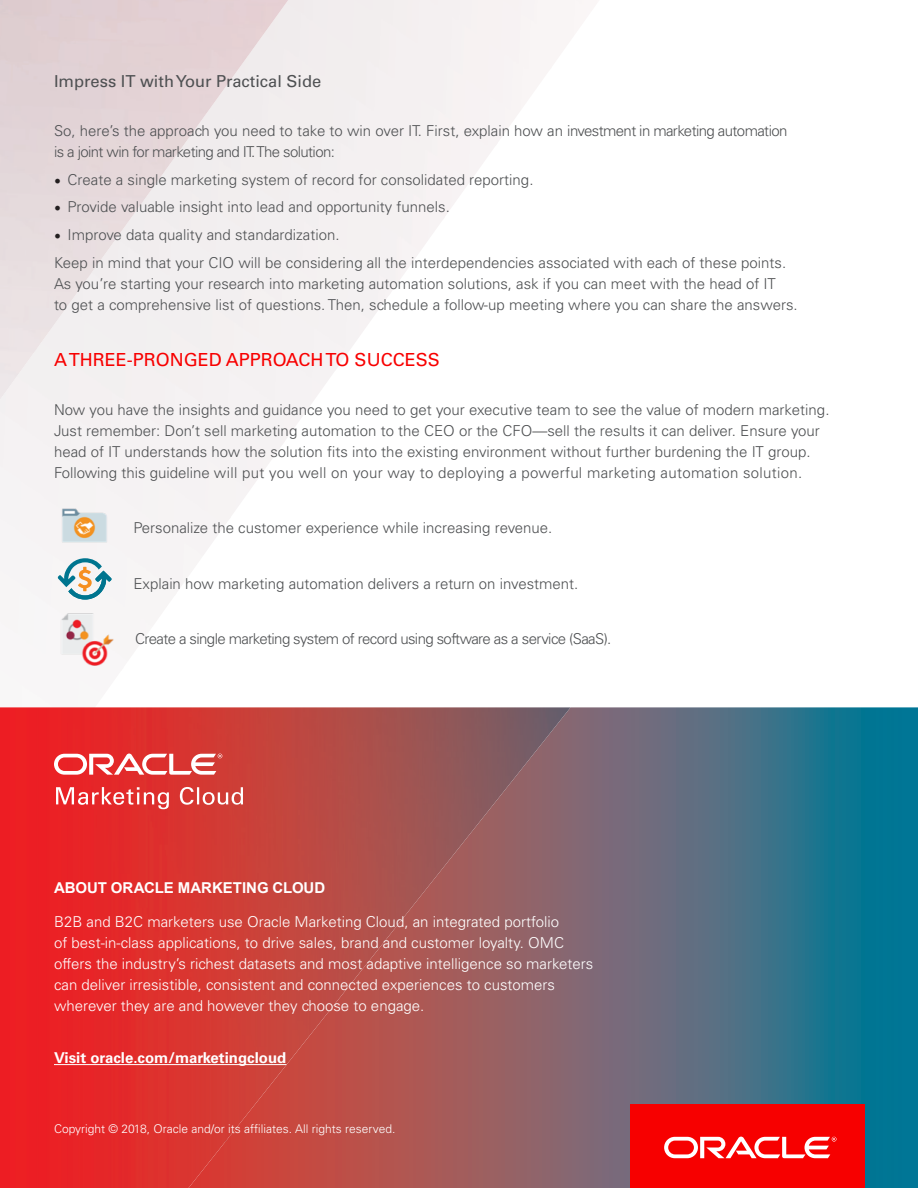
<style>
.page{position:relative;width:918px;height:1188px;background:#fff}
.page>*{position:absolute;margin:0;border:0;box-sizing:border-box;transform-origin:0 0}
.t1{font:18px "Univers";color:#f80000}
.t2{font:16.5px "Univers";color:#4e5052}
.t3{font:300 15px/21px "Univers";color:#4e5052}
.t4{font:300 15px/21px "Univers";color:#fff}
.t5{font:300 15px/21px "Univers";letter-spacing:-.04em;color:#4e5052}
.t6{font:700 15px "Univers";color:#fff}
.Headline{font:700 15px "Arial";color:#fff}
.t7{font:300 12px "Univers";color:#fff}
.s1{font-family:"Minion Pro";font-weight:400;font-size:18px;color:#231f20}
</style>
<div class="page">
<div style="left:14px;top:496px;width:54px;height:211px;background:#f7f6f6"></div>
<img style="left:52px;top:499px;width:66px;height:59px">
<img style="left:49px;top:600px;width:74px;height:73px">
<svg style="left:58px;top:558px;width:54px;height:42px"></svg>
<svg style="left:571px;top:707px;width:347px;height:481px;background:#437086"></svg>
<img style="left:0;top:707px;width:571px;height:481px">
<hr style="left:54px;top:1064px;width:232px;height:1px;background:#fff">
<svg style="left:54px;top:754px;width:168px;height:21px"></svg>
<svg style="left:56px;top:787px;width:187px;height:22px"></svg>
<div style="left:630px;top:1105px;width:234px;height:83px;background:#f70000"></div>
<svg style="left:664px;top:1137px;width:173px;height:22px"></svg>
<p class="t2" style="left:54px;top:72px;width:269px">Impress IT with Your Practical Side</p>
<p class="t5" style="left:54px;top:120px;width:735px">So, here’s the approach you need to take to win over IT. First, explain how an investment in marketing automation is a joint win for marketing and IT. The solution:</p>
<p class="t3" style="left:54px;top:169px;width:481px"><span class="s1">•</span> Create a single marketing system of record for consolidated reporting.</p>
<p class="t3" style="left:54px;top:197px;width:397px"><span class="s1">•</span> Provide valuable insight into lead and opportunity funnels.</p>
<p class="t3" style="left:54px;top:224px;width:287px"><span class="s1">•</span> Improve data quality and standardization.</p>
<p class="t3" style="left:54px;top:252px;width:745px">Keep in mind that your CIO will be considering all the interdependencies associated with each of these points.<br>As you’re starting your research into marketing automation solutions, ask if you can meet with the head of IT<br>to get a comprehensive list of questions. Then, schedule a follow-up meeting where you can share the answers.</p>
<p class="t1" style="left:54px;top:349px;width:387px">A THREE-PRONGED APPROACH TO SUCCESS</p>
<p class="t3" style="left:54px;top:399px;width:777px">Now you have the insights and guidance you need to get your executive team to see the value of modern marketing.<br>Just remember: Don’t sell marketing automation to the CEO or the CFO—sell the results it can deliver. Ensure your head of IT understands how the solution fits into the existing environment without further burdening the IT group.<br>Following this guideline will put you well on your way to deploying a powerful marketing automation solution.</p>
<p class="t3" style="left:134px;top:517px;width:420px">Personalize the customer experience while increasing revenue.</p>
<p class="t3" style="left:134px;top:573px;width:446px">Explain how marketing automation delivers a return on investment.</p>
<p class="t5" style="left:135px;top:628px;width:478px">Create a single marketing system of record using software as a service (SaaS).</p>
<p class="Headline" style="left:54px;top:878px;width:273px">ABOUT ORACLE MARKETING CLOUD</p>
<p class="t4" style="left:54px;top:912px;width:541px">B2B and B2C marketers use Oracle Marketing Cloud, an integrated portfolio<br>of best-in-class applications, to drive sales, brand and customer loyalty. OMC offers the industry’s richest datasets and most adaptive intelligence so marketers can deliver irresistible, consistent and connected experiences to customers wherever they are and however they choose to engage.</p>
<p class="t6" style="left:54px;top:1049px;width:234px">Visit oracle.com/marketingcloud</p>
<p class="t7" style="left:54px;top:1122px;width:343px">Copyright © 2018, Oracle and/or its affiliates. All rights reserved.</p>
</div>
